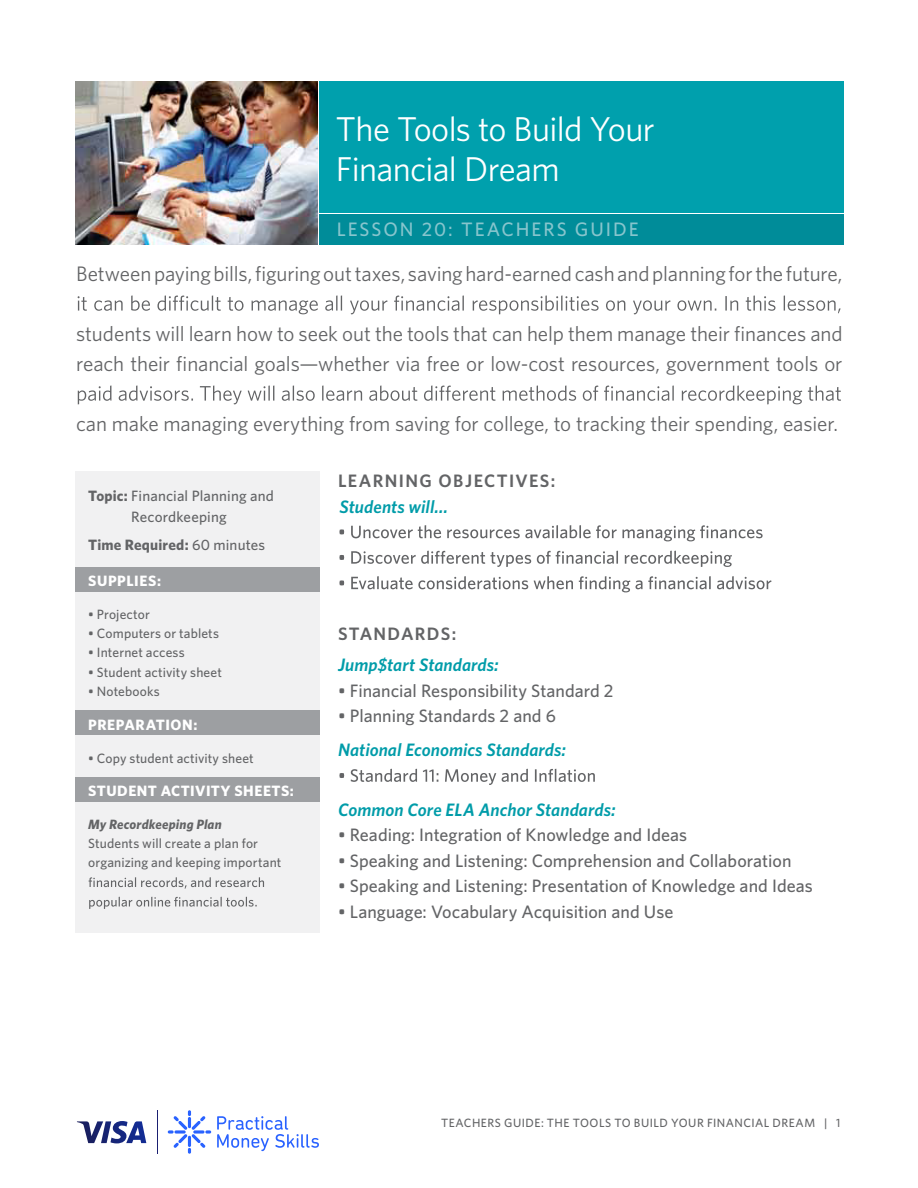
<style>
.page{position:relative;width:918px;height:1188px;background:#fff}
.page>*{position:absolute;margin:0;border:0;box-sizing:border-box;transform-origin:0 0}
.t1{font:34.5px/40.5px "Whitney";letter-spacing:-.02em;color:#fff}
.t2{font:21px/30px "Whitney";letter-spacing:-.005em;color:#636466}
.t3{font:500 19.5px "Whitney";letter-spacing:.1em;color:#87c5cd}
.t4{font:500 18px "Whitney";color:#636466}
.t5{font:italic 600 18px "Whitney";letter-spacing:.005em;color:#009ca9}
.t6{font:600 18px "Whitney";letter-spacing:.075em;color:#636466}
.t7{font:700 15px "Whitney";letter-spacing:.035em;color:#fff}
.t8{font:500 15px/21px "Whitney";letter-spacing:.01em;color:#636466;text-align:center}
.t9{font:700 15px "Whitney";letter-spacing:.01em;color:#636466}
.t10{font:500 13.5px/19.5px "Whitney";letter-spacing:.01em;color:#636466}
.t11{font:italic 700 13.5px "Whitney";letter-spacing:.01em;color:#636466}
.t12{font:500 12px "Whitney";letter-spacing:.04em;color:#636466}
.s1{font-weight:700}
.s2{font-weight:500}
</style>
<div class="page">
<img style="left:75px;top:81px;width:242px;height:163px">
<div style="left:319px;top:81px;width:524px;height:131px;background:#00a0ad"></div>
<div style="left:319px;top:214px;width:524px;height:30px;background:#008c99"></div>
<div style="left:75px;top:472px;width:245px;height:461px;background:#f1f1f2"></div>
<div style="left:75px;top:568px;width:245px;height:24px;background:#9d9fa2"></div>
<div style="left:75px;top:710px;width:245px;height:25px;background:#9d9fa2"></div>
<div style="left:75px;top:778px;width:245px;height:24px;background:#9d9fa2"></div>
<svg style="left:78px;top:295px;width:763px;height:19px"></svg>
<svg style="left:78px;top:386px;width:763px;height:18px"></svg>
<svg style="left:339px;top:525px;width:424px;height:16px"></svg>
<svg style="left:339px;top:551px;width:393px;height:16px"></svg>
<svg style="left:339px;top:576px;width:432px;height:16px"></svg>
<svg style="left:339px;top:769px;width:256px;height:16px"></svg>
<svg style="left:89px;top:877px;width:175px;height:12px"></svg>
<svg style="left:89px;top:897px;width:168px;height:12px"></svg>
<svg style="left:217px;top:1116px;width:102px;height:35px"></svg>
<svg style="left:168px;top:1110px;width:43px;height:44px"></svg>
<hr style="left:157px;top:1110px;width:1px;height:44px;background:#1a1f71">
<svg style="left:77px;top:1121px;width:69px;height:22px"></svg>
<h1 class="t1" style="left:336px;top:108px;width:320px">The Tools to Build Your<br>Financial Dream</h1>
<p class="t3" style="left:337px;top:217px;width:303px">LESSON 20: TEACHERS GUIDE</p>
<p class="t2" style="left:76px;top:258px;width:768px">Betweenpayingbills,figuringouttaxes, savinghard-earnedcashandplanningforthe future,</p>
<p class="t2" style="left:76px;top:318px;width:768px">students will learn how to seek out the tools that can help them manage their finances and reach their financial goals—whether via free or low-cost resources, government tools or</p>
<p class="t2" style="left:76px;top:408px;width:763px">can make managing everything from saving for college, to tracking their spending, easier.</p>
<p class="t8" style="left:88px;top:485px;width:187px"><span class="s1">Topic:</span> Financial Planning and<br>Recordkeeping</p>
<p class="t9" style="left:88px;top:534px;width:178px">Time Required: <span class="s2">60 minutes</span></p>
<p class="t7" style="left:88px;top:570px;width:74px">SUPPLIES:</p>
<p class="t10" style="left:88px;top:604px;width:63px">• Projector</p>
<p class="t10" style="left:88px;top:623px;width:132px">• Computers or tablets</p>
<p class="t10" style="left:88px;top:643px;width:98px">• Internet access</p>
<p class="t10" style="left:88px;top:662px;width:135px">• Student activity sheet</p>
<p class="t10" style="left:88px;top:682px;width:73px">• Notebooks</p>
<p class="t7" style="left:88px;top:714px;width:111px">PREPARATION:</p>
<p class="t10" style="left:88px;top:748px;width:167px">• Copy student activity sheet</p>
<p class="t7" style="left:88px;top:780px;width:207px">STUDENT ACTIVITY SHEETS:</p>
<p class="t11" style="left:88px;top:815px;width:135px">My Recordkeeping Plan</p>
<p class="t10" style="left:88px;top:833px;width:195px">Students will create a plan for organizing and keeping important</p>
<p class="t6" style="left:338px;top:469px;width:219px">LEARNING OBJECTIVES:</p>
<p class="t5" style="left:340px;top:494px;width:110px">Students will…</p>
<p class="t6" style="left:338px;top:622px;width:120px">STANDARDS:</p>
<p class="t5" style="left:338px;top:653px;width:162px">Jump$tart Standards:</p>
<p class="t4" style="left:338px;top:678px;width:277px">• Financial Responsibility Standard 2</p>
<p class="t4" style="left:338px;top:704px;width:219px">• Planning Standards 2 and 6</p>
<p class="t5" style="left:338px;top:738px;width:230px">National Economics Standards:</p>
<p class="t5" style="left:338px;top:798px;width:279px">Common Core ELA Anchor Standards:</p>
<p class="t4" style="left:338px;top:823px;width:351px">• Reading: Integration of Knowledge and Ideas</p>
<p class="t4" style="left:338px;top:849px;width:455px">• Speaking and Listening: Comprehension and Collaboration</p>
<p class="t4" style="left:338px;top:874px;width:476px">• Speaking and Listening: Presentation of Knowledge and Ideas</p>
<p class="t4" style="left:338px;top:900px;width:337px">• Language: Vocabulary Acquisition and Use</p>
<p class="t12" style="left:441px;top:1115px;width:401px">TEACHERS GUIDE: THE TOOLS TO BUILD YOUR FINANCIAL DREAM | 1</p>
</div>
